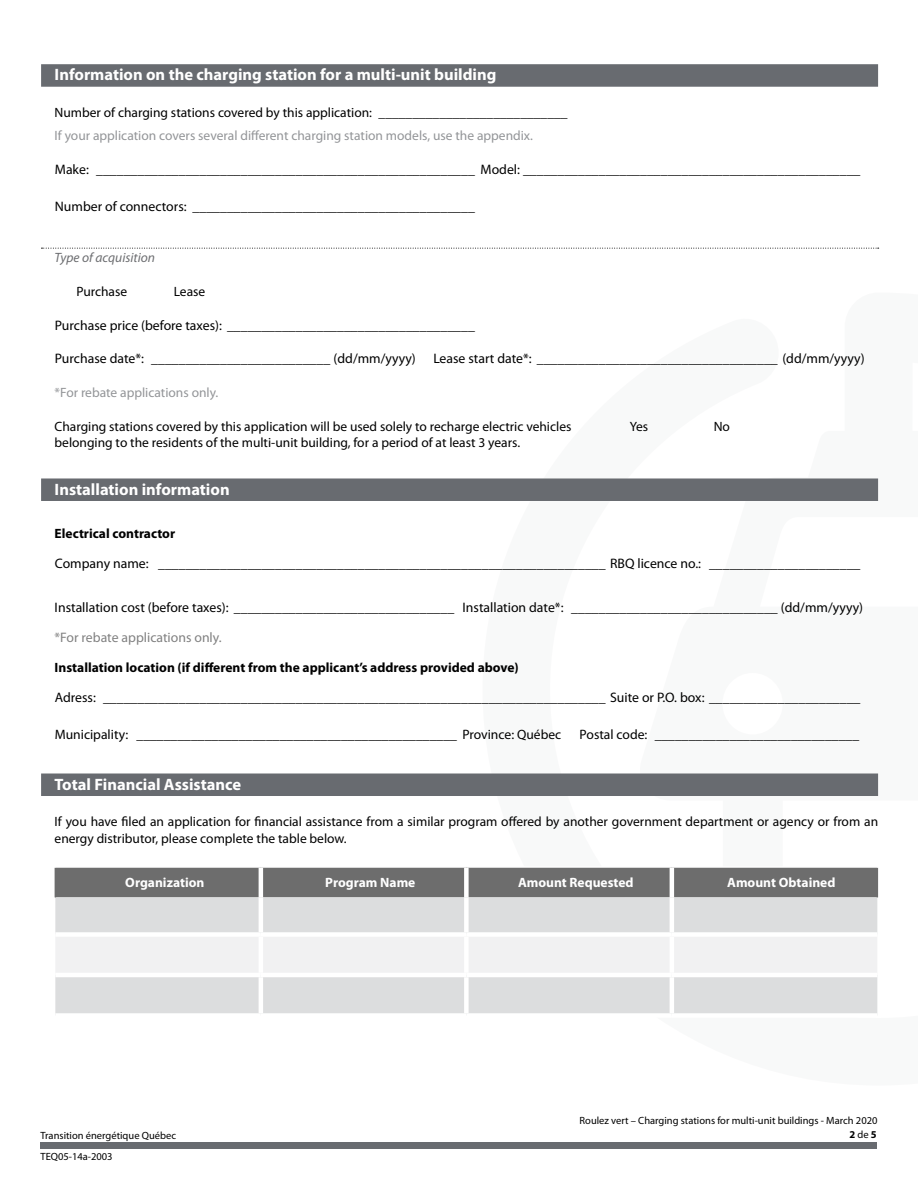
<style>
.page{position:relative;width:918px;height:1188px;background:#fff}
.page>*{position:absolute;margin:0;border:0;box-sizing:border-box;transform-origin:0 0}
.t1{font:700 16.5px "Myriad Pro";color:#fff}
.t2{font:13.8px "Myriad Pro";color:#000}
.t3{font:13.8px "Myriad Pro";color:#818181}
.t4{font:13.65px "Myriad Pro";color:#000}
.t5{font:13.5px/16.5px "Myriad Pro";color:#000}
.t6{font:13.5px "Myriad Pro";color:#939598}
.t7{font:700 13.5px "Myriad Pro";color:#000}
.t8{font:700 13.5px "Myriad Pro";color:#fff}
.t9{font:italic 13.5px "Myriad Pro";color:#6d6e71}
.t10{font:10.5px "Myriad Pro";color:#000}
.t11{font:700 10.5px "Myriad Pro";color:#000}
.s1{font-size:13.5px}
.s2{font-weight:400}
</style>
<div class="page">
<div style="left:41px;top:1142px;width:836px;height:7px;background:#686b70"></div>
<div style="left:41px;top:64px;width:837px;height:23px;background:#686b70"></div>
<svg style="left:41px;top:248px;width:838px;height:1px"></svg>
<div style="left:41px;top:478px;width:837px;height:23px;background:#686b70"></div>
<div style="left:41px;top:774px;width:837px;height:22px;background:#686b70"></div>
<div style="left:55px;top:897px;width:822px;height:116px;background:#dcddde"></div>
<div style="left:55px;top:937px;width:822px;height:36px;background:#f1f1f2"></div>
<div style="left:55px;top:932px;width:206px;height:5px;background:#fff"></div>
<div style="left:261px;top:932px;width:205px;height:5px;background:#fff"></div>
<div style="left:466px;top:932px;width:206px;height:5px;background:#fff"></div>
<div style="left:672px;top:932px;width:205px;height:5px;background:#fff"></div>
<hr style="left:55px;top:973px;width:206px;height:4px;background:#fff">
<hr style="left:261px;top:973px;width:205px;height:4px;background:#fff">
<hr style="left:466px;top:973px;width:206px;height:4px;background:#fff">
<hr style="left:672px;top:973px;width:205px;height:4px;background:#fff">
<div style="left:55px;top:868px;width:823px;height:29px;background:#6d6d6d"></div>
<hr style="left:259px;top:868px;width:4px;height:29px;background:#fff">
<div style="left:464px;top:868px;width:5px;height:29px;background:#fff"></div>
<hr style="left:670px;top:868px;width:4px;height:29px;background:#fff">
<hr style="left:259px;top:897px;width:4px;height:35px;background:#fff">
<div style="left:464px;top:897px;width:5px;height:35px;background:#fff"></div>
<hr style="left:670px;top:897px;width:4px;height:35px;background:#fff">
<hr style="left:259px;top:937px;width:4px;height:36px;background:#fff">
<div style="left:464px;top:937px;width:5px;height:36px;background:#fff"></div>
<hr style="left:670px;top:937px;width:4px;height:36px;background:#fff">
<hr style="left:259px;top:977px;width:4px;height:36px;background:#fff">
<div style="left:464px;top:977px;width:5px;height:36px;background:#fff"></div>
<hr style="left:670px;top:977px;width:4px;height:36px;background:#fff">
<p class="t1" style="left:55px;top:64px;width:443px">Information on the charging station for a multi-unit building</p>
<p class="t5" style="left:55px;top:104px;width:514px">Number of charging stations covered by this application: ____________________________</p>
<p class="t6" style="left:55px;top:128px;width:480px">If your application covers several different charging station models, use the appendix.</p>
<p class="t2" style="left:55px;top:161px;width:807px">Make: _______________________________________________________ Model: _________________________________________________</p>
<p class="t2" style="left:55px;top:198px;width:422px">Number of connectors: _________________________________________</p>
<p class="t9" style="left:55px;top:249px;width:102px">Type of acquisition</p>
<p class="t5" style="left:76px;top:283px;width:52px">Purchase</p>
<p class="t5" style="left:174px;top:283px;width:33px">Lease</p>
<p class="t2" style="left:55px;top:316px;width:422px">Purchase price (before taxes): ____________________________________</p>
<p class="t2" style="left:55px;top:350px;width:362px">Purchase date*: __________________________ (dd/mm/yyyy)</p>
<p class="t2" style="left:433px;top:350px;width:433px">Lease start date*: ___________________________________ (dd/mm/yyyy)</p>
<p class="t6" style="left:55px;top:384px;width:165px">*For rebate applications only.</p>
<p class="t5" style="left:55px;top:418px;width:518px">Charging stations covered by this application will be used solely to recharge electric vehicles</p>
<p class="t5" style="left:630px;top:418px;width:20px">Yes</p>
<p class="t5" style="left:714px;top:418px;width:18px">No</p>
<p class="t5" style="left:55px;top:434px;width:467px">belonging to the residents of the multi-unit building, for a period of at least 3 years.</p>
<p class="t1" style="left:55px;top:478px;width:177px">Installation information</p>
<p class="t7" style="left:55px;top:525px;width:122px">Electrical contractor</p>
<p class="t2" style="left:55px;top:555px;width:807px">Company name: _________________________________________________________________ RBQ licence no.: ______________________</p>
<p class="t2" style="left:55px;top:599px;width:810px">Installation cost (before taxes): ________________________________ Installation date*: ______________________________ (dd/mm/yyyy)</p>
<p class="t3" style="left:55px;top:629px;width:169px">*For rebate applications only.</p>
<p class="t7" style="left:55px;top:659px;width:466px">Installation location (if different from the applicant’s address provided above)</p>
<p class="t2" style="left:55px;top:689px;width:807px">Adress: _________________________________________________________________________ Suite or P.O. box: ______________________</p>
<p class="t4" style="left:55px;top:726px;width:508px">Municipality: _______________________________________________ Province: <span class="s1">Québec</span></p>
<p class="t4" style="left:580px;top:726px;width:281px">Postal code: ______________________________</p>
<p class="t1" style="left:55px;top:773px;width:188px">Total Financial Assistance</p>
<p class="t5" style="left:55px;top:813px;width:825px">If you have filed an application for financial assistance from a similar program offered by another government department or agency or from an energy distributor, please complete the table below.</p>
<p class="t8" style="left:125px;top:874px;width:81px">Organization</p>
<p class="t8" style="left:325px;top:874px;width:92px">Program Name</p>
<p class="t8" style="left:518px;top:874px;width:117px">Amount Requested</p>
<p class="t8" style="left:727px;top:874px;width:110px">Amount Obtained</p>
<p class="t10" style="left:580px;top:1114px;width:299px">Roulez vert – Charging stations for multi-unit buildings - March 2020</p>
<p class="t10" style="left:40px;top:1129px;width:137px">Transition énergétique Québec</p>
<p class="t11" style="left:850px;top:1128px;width:29px">2 <span class="s2">de</span> 5</p>
<p class="t10" style="left:40px;top:1150px;width:74px">TEQ05-14a-2003</p>
</div>
